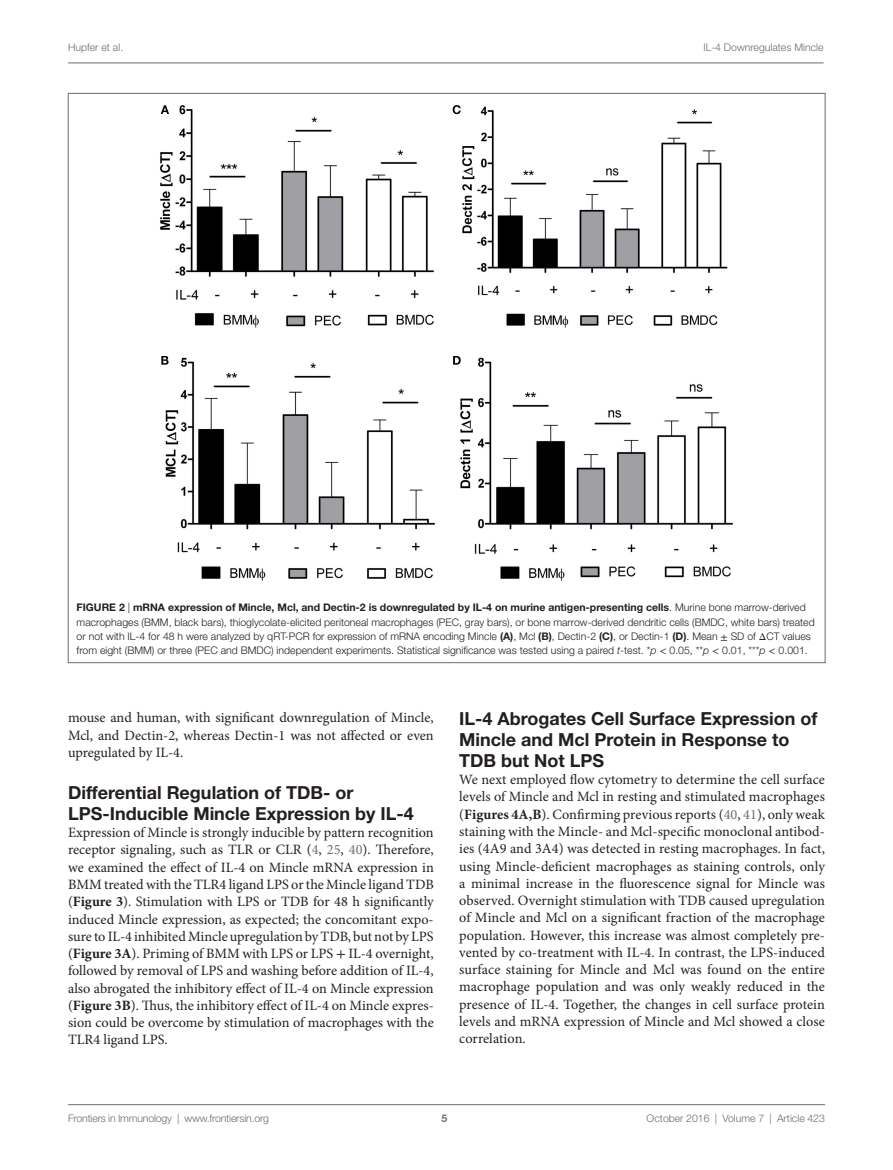
<style>
.page{position:relative;width:893px;height:1170px;background:#fff}
.page>*{position:absolute;margin:0;border:0;box-sizing:border-box;transform-origin:0 0}
.t1{font:700 18px/21px "Helvetica Neue LT Std";color:#231f20}
.t2{font:14.25px/17.2px "Minion Pro";color:#231f20;text-align:justify}
.t3{font:300 10.5px/14.2px "Helvetica Neue LT Std";color:#231f20}
.t4{font:300 10.5px "Helvetica Neue LT Std";color:#6c6d70}
.t5{font:700 10.5px "Helvetica Neue LT Std";color:#231f20}
.t6{font:700 10.5px "Helvetica Neue LT Std";color:#6c6d70}
.s1{font-weight:300}
.s2{font-weight:700}
.s3{font-family:"STIX General";font-weight:400}
.s4{font-style:italic}
.s5{color:#6c6d70}
.s6{font-family:"STIX General"}
</style>
<div class="page">
<img style="left:160px;top:105px;width:573px;height:476px">
<hr style="left:68px;top:1104px;width:757px;height:1px;background:#6c6d70">
<hr style="left:68px;top:63px;width:755px;height:1px;background:#6c6d70">
<p class="t4" style="left:68px;top:41px;width:57px">Hupfer et al.</p>
<p class="t4" style="left:703px;top:41px;width:122px">IL-4 Downregulates Mincle</p>
<p class="t5" style="left:77px;top:601px;width:75px">FIGURE 2 <span class="s1">|</span> mRNA</p>
<p class="t3" style="left:77px;top:600px;width:739px;text-indent:91px"><span class="s2">expression of Mincle, Mcl, and Dectin-2 is downregulated by IL-4 on murine antigen-presenting cells</span>. Murine bone marrow-derived macrophages (BMM, black bars), thioglycolate-elicited peritoneal macrophages (PEC, gray bars), or bone marrow-derived dendritic cells (BMDC, white bars) treated or not with IL-4 for 48 h were analyzed by qRT-PCR for expression of mRNA encoding Mincle <span class="s2">(A)</span>, Mcl <span class="s2">(B)</span>, Dectin-2 <span class="s2">(C)</span>, or Dectin-1 <span class="s2">(D)</span>. Mean <span class="s3">±</span> SD of <span class="s3">Δ</span>CT values from eight (BMM) or three (PEC and BMDC) independent experiments. Statistical significance was tested using a paired <span class="s4">t</span>-test. *<span class="s4">p</span> <span class="s3">&lt;</span> 0.05, **<span class="s4">p</span> <span class="s3">&lt;</span> 0.01, ***<span class="s4">p</span> <span class="s3">&lt;</span> 0.001.</p>
<p class="t2" style="left:68px;top:709px;width:367px">mouse and human, with significant downregulation of Mincle, Mcl, and Dectin-2, whereas Dectin-1 was not affected or even upregulated by IL-4.</p>
<p class="t1" style="left:68px;top:781px;width:347px">Differential Regulation of TDB- or<br>LPS-Inducible Mincle Expression by IL-4</p>
<p class="t2" style="left:68px;top:824px;width:367px">Expression of Mincle is strongly inducible by pattern recognition receptor signaling, such as TLR or CLR (<span class="s5">4</span>, <span class="s5">25</span>, <span class="s5">40</span>). Therefore, we examined the effect of IL-4 on Mincle mRNA expression in BMM treated with the TLR4 ligand LPS or the Mincle ligand TDB (<span class="s2">Figure 3</span>). Stimulation with LPS or TDB for 48 h significantly induced Mincle expression, as expected; the concomitant expo&shy;sure to IL-4 inhibited Mincle upregulation by TDB, but not by LPS (<span class="s2">Figure 3A</span>). Priming of BMM with LPS or LPS <span class="s6">+</span> IL-4 overnight, followed by removal of LPS and washing before addition of IL-4, also abrogated the inhibitory effect of IL-4 on Mincle expression (<span class="s2">Figure 3B</span>). Thus, the inhibitory effect of IL-4 on Mincle expres&shy;sion could be overcome by stimulation of macrophages with the TLR4 ligand LPS.</p>
<p class="t1" style="left:459px;top:707px;width:360px">IL-4 Abrogates Cell Surface Expression of<br>Mincle and Mcl Protein in Response to<br>TDB but Not LPS</p>
<p class="t2" style="left:459px;top:771px;width:367px">We next employed flow cytometry to determine the cell surface levels of Mincle and Mcl in resting and stimulated macrophages (<span class="s2">Figures 4A,B</span>). Confirming previous reports (<span class="s5">40</span>, <span class="s5">41</span>), only weak staining with the Mincle- and Mcl-specific monoclonal antibod&shy;ies (4A9 and 3A4) was detected in resting macrophages. In fact, using Mincle-deficient macrophages as staining controls, only a minimal increase in the fluorescence signal for Mincle was observed. Overnight stimulation with TDB caused upregulation of Mincle and Mcl on a significant fraction of the macrophage population. However, this increase was almost completely pre&shy;vented by co-treatment with IL-4. In contrast, the LPS-induced surface staining for Mincle and Mcl was found on the entire macrophage population and was only weakly reduced in the presence of IL-4. Together, the changes in cell surface protein levels and mRNA expression of Mincle and Mcl showed a close correlation.</p>
<p class="t4" style="left:68px;top:1111px;width:203px">Frontiers in Immunology | www.frontiersin.org</p>
<p class="t4" style="left:647px;top:1111px;width:180px">October 2016 | Volume 7 | Article 423</p>
<p class="t6" style="left:441px;top:1111px;width:7px">5</p>
</div>
